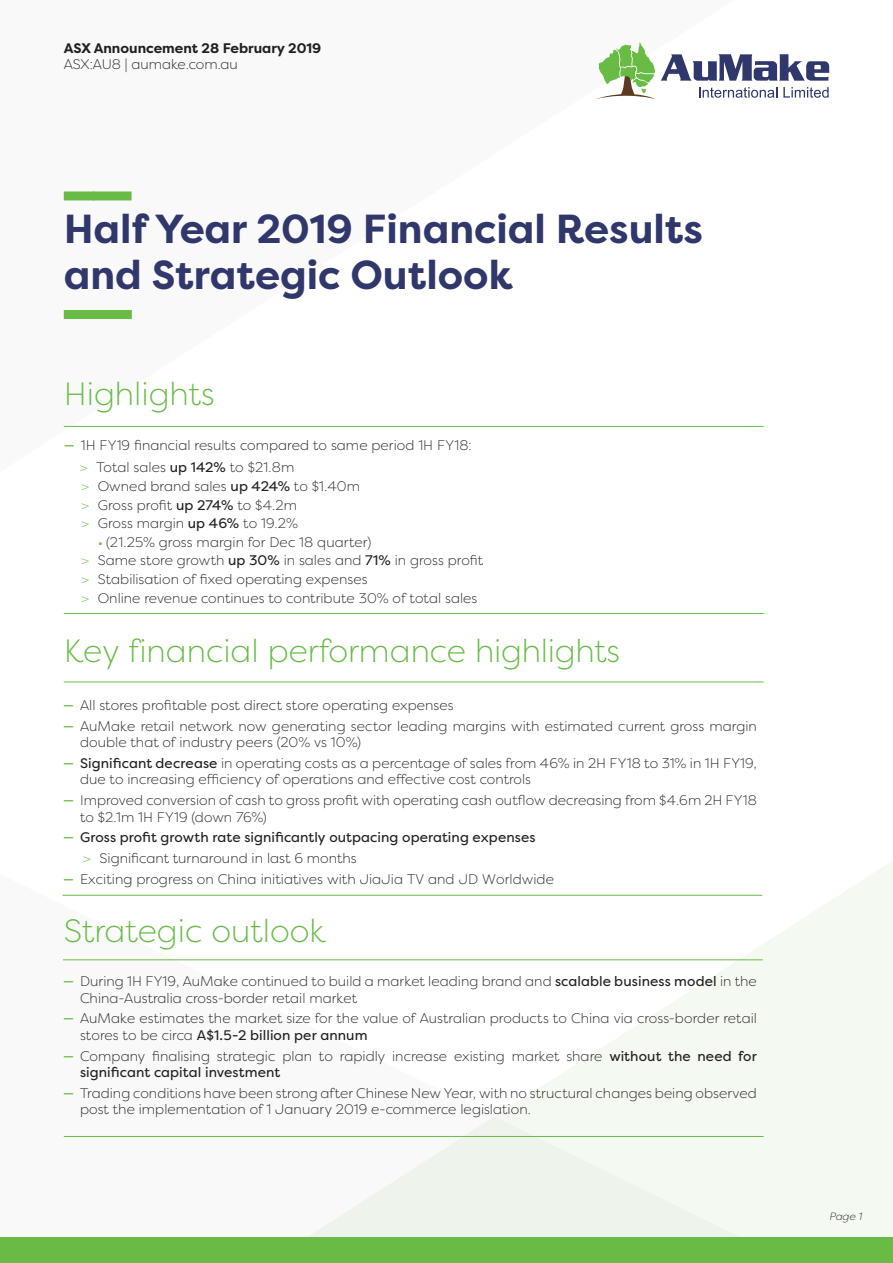
<style>
.page{position:relative;width:893px;height:1263px;background:#fff}
.page>*{position:absolute;margin:0;border:0;box-sizing:border-box;transform-origin:0 0}
.LARGE_HEADING{font:700 40.5px/45.8px "Filson Pro";color:#30386b}
.H2_-_HEADING_2_GREEN{font:300 32.25px "Filson Pro";color:#68bc45}
.t1{font:300 13.95px "Filson Pro";letter-spacing:.005em;color:#231f20}
.t2{font:300 13.8px/16.5px "Filson Pro";letter-spacing:.005em;color:#231f20}
.t3{font:13.8px/20.7px "Filson Pro";letter-spacing:.005em;color:#231f20}
.t4{font:700 13.8px "Filson Pro";color:#231f20}
.t5{font:italic 300 10.5px "Filson Pro";color:#231f20}
.s1{font-weight:400;color:#68bc45}
.s2{color:#68bc45}
.s3{font-weight:400}
.s4{font-weight:300;color:#68bc45}
.s5{font-weight:300}
.s6{font-weight:300;font-size:13.95px}
.s7{font-weight:400;font-size:13.8px;color:#68bc45}
</style>
<div class="page">
<svg style="left:596px;top:43px;width:233px;height:56px"></svg>
<svg style="left:62px;top:861px;width:831px;height:376px"></svg>
<div style="left:64px;top:310px;width:68px;height:9px;background:#68bc45"></div>
<div style="left:64px;top:191px;width:68px;height:9px;background:#68bc45"></div>
<div style="left:0;top:1237px;width:893px;height:26px;background:#68bc45"></div>
<hr style="left:64px;top:426px;width:700px;height:1px;background:#68bc45">
<hr style="left:64px;top:613px;width:700px;height:1px;background:#68bc45">
<hr style="left:64px;top:682px;width:700px;height:1px;background:#68bc45">
<hr style="left:62px;top:895px;width:700px;height:1px;background:#68bc45">
<hr style="left:63px;top:959px;width:700px;height:1px;background:#68bc45">
<hr style="left:64px;top:1136px;width:700px;height:1px;background:#68bc45">
<p class="t4" style="left:64px;top:39px;width:259px">ASX Announcement 28 February 2019</p>
<p class="t2" style="left:64px;top:56px;width:176px">ASX:AU8 | aumake.com.au</p>
<p class="LARGE_HEADING" style="left:64px;top:207px;width:641px">Half Year 2019 Financial Results and Strategic Outlook</p>
<p class="H2_-_HEADING_2_GREEN" style="left:64px;top:373px;width:152px">Highlights</p>
<p class="t2" style="left:79px;top:433px;width:394px;line-height:22.6px;text-indent:-16px"><span class="s1">—</span> 1H FY19 financial results compared to same period 1H FY18: <span class="s2">&gt;</span> Total sales <span class="s3">up 142%</span> to $21.8m</p>
<p class="t2" style="left:81px;top:476px;width:281px;line-height:18.6px"><span class="s2">&gt;</span> Owned brand sales <span class="s3">up 424%</span> to $1.40m <span class="s2">&gt;</span> Gross profit <span class="s3">up 274%</span> to $4.2m<br><span class="s2">&gt;</span> Gross margin <span class="s3">up 46%</span> to 19.2%</p>
<p class="t2" style="left:81px;top:532px;width:404px;line-height:18.6px;text-indent:17px"><span class="s2">•</span> (21.25% gross margin for Dec 18 quarter)<br><span class="s2">&gt;</span> Same store growth <span class="s3">up 30%</span> in sales and <span class="s3">71%</span> in gross profit <span class="s2">&gt;</span> Stabilisation of fixed operating expenses<br><span class="s2">&gt;</span> Online revenue continues to contribute 30% of total sales</p>
<p class="H2_-_HEADING_2_GREEN" style="left:64px;top:635px;width:558px">Key financial performance highlights</p>
<p class="t2" style="left:63px;top:696px;width:392px"><span class="s1">—</span> All stores profitable post direct store operating expenses</p>
<p class="t2" style="left:80px;top:717px;width:678px;text-indent:-17px"><span class="s1">—</span> AuMake retail network now generating sector leading margins with estimated current gross margin double that of industry peers (20% vs 10%)</p>
<p class="t2" style="left:80px;top:754px;width:678px;text-indent:-17px"><span class="s1">—</span> <span class="s3">Significant decrease</span> in operating costs as a percentage of sales from 46% in 2H FY18 to 31% in 1H FY19, due to increasing efficiency of operations and effective cost controls</p>
<p class="t2" style="left:80px;top:792px;width:678px;text-indent:-17px"><span class="s1">—</span> Improved conversion of cash to gross profit with operating cash outflow decreasing from $4.6m 2H FY18 to $2.1m 1H FY19 (down 76%)</p>
<p class="t3" style="left:83px;top:828px;width:454px;text-indent:-20px"><span class="s2">—</span> Gross profit growth rate significantly outpacing operating expenses <span class="s4">&gt;</span> <span class="s5">Significant turnaround</span> <span class="s6">in last 6 months</span></p>
<p class="t1" style="left:63px;top:872px;width:492px"><span class="s7">—</span> Exciting progress on China initiatives with JiaJia TV and JD Worldwide</p>
<p class="H2_-_HEADING_2_GREEN" style="left:64px;top:910px;width:264px">Strategic outlook</p>
<p class="t2" style="left:80px;top:973px;width:678px;text-indent:-17px"><span class="s1">—</span> During 1H FY19, AuMake continued to build a market leading brand and <span class="s3">scalable business model</span> in the<br>China-Australia cross-border retail market</p>
<p class="t2" style="left:80px;top:1010px;width:678px;text-indent:-17px"><span class="s1">—</span> AuMake estimates the market size for the value of Australian products to China via cross-border retail stores to be circa <span class="s3">A$1.5-2 billion per annum</span></p>
<p class="t2" style="left:80px;top:1047px;width:678px;text-indent:-17px"><span class="s1">—</span> Company finalising strategic plan to rapidly increase existing market share <span class="s3">without the need for significant capital investment</span></p>
<p class="t2" style="left:80px;top:1084px;width:678px;text-indent:-17px"><span class="s1">—</span> Trading conditions have been strong after Chinese New Year, with no structural changes being observed post the implementation of 1 January 2019 e-commerce legislation.</p>
<p class="t5" style="left:829px;top:1209px;width:34px">Page 1</p>
</div>
